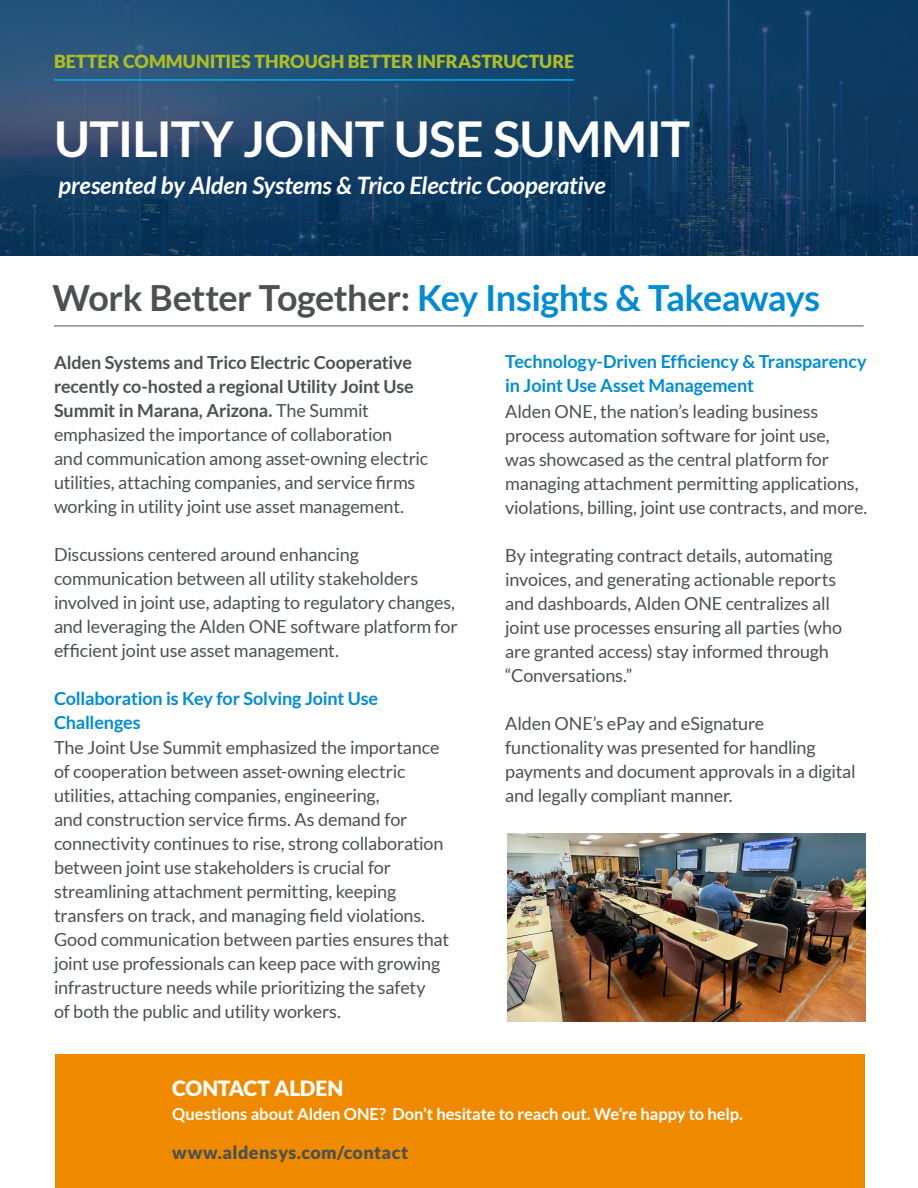
<style>
.page{position:relative;width:918px;height:1188px;background:#fff}
.page>*{position:absolute;margin:0;border:0;box-sizing:border-box;transform-origin:0 0}
.t1{font:700 49.5px "Lato";letter-spacing:-.015em;color:#fff}
.t2{font:700 36px "Lato";letter-spacing:-.015em;color:#008cd3}
.t3{font:italic 700 24px "Lato";letter-spacing:-.01em;color:#fff}
.t4{font:900 21px "Lato";letter-spacing:-.01em;color:#fff}
.t5{font:18px/24px "Lato";letter-spacing:-.01em;color:#4b5151}
.t6{font:700 18px/24px "Lato";letter-spacing:-.01em;color:#008cd3}
.t7{font:900 18px "Lato";color:#aebd22}
.t8{font:900 18px "Lato";letter-spacing:.02em;color:#4b5151}
.t9{font:700 16.5px "Lato";color:#fff}
.s1{color:#4b5151}
.s2{font-weight:700}
</style>
<div class="page">
<img style="left:0;top:0;width:918px;height:256px">
<hr style="left:54px;top:79px;width:520px;height:2px;background:#00aeef">
<div style="left:55px;top:1055px;width:810px;height:133px;background:#ef8a00"></div>
<hr style="left:54px;top:326px;width:810px;height:1px;background:#4b5151">
<img style="left:507px;top:833px;width:358px;height:189px">
<p class="t7" style="left:54px;top:51px;width:522px">BETTER COMMUNITIES THROUGH BETTER INFRASTRUCTURE</p>
<h1 class="t1" style="left:54px;top:110px;width:638px">UTILITY JOINT USE SUMMIT</h1>
<h3 class="t3" style="left:59px;top:172px;width:549px">presented by Alden Systems &amp; Trico Electric Cooperative</h3>
<h2 class="t2" style="left:52px;top:277px;width:769px"><span class="s1">Work Better Together:</span> Key Insights &amp; Takeaways</h2>
<p class="t5" style="left:54px;top:350px;width:376px"><span class="s2">Alden Systems and Trico Electric Cooperative recently co-hosted a regional Utility Joint Use Summit in Marana, Arizona.</span> The Summit emphasized the importance of collaboration<br>and communication among asset-owning electric utilities, attaching companies, and service firms working in utility joint use asset management.</p>
<p class="t5" style="left:54px;top:542px;width:405px">Discussions centered around enhancing communication between all utility stakeholders involved in joint use, adapting to regulatory changes, and leveraging the Alden ONE software platform for efficient joint use asset management.</p>
<p class="t6" style="left:54px;top:686px;width:326px">Collaboration is Key for Solving Joint Use<br>Challenges</p>
<p class="t5" style="left:54px;top:735px;width:397px">The Joint Use Summit emphasized the importance of cooperation between asset-owning electric utilities, attaching companies, engineering,<br>and construction service firms. As demand for connectivity continues to rise, strong collaboration between joint use stakeholders is crucial for streamlining attachment permitting, keeping transfers on track, and managing field violations.<br>Good communication between parties ensures that joint use professionals can keep pace with growing infrastructure needs while prioritizing the safety<br>of both the public and utility workers.</p>
<p class="t6" style="left:505px;top:350px;width:363px">Technology-Driven Efficiency &amp; Transparency in Joint Use Asset Management</p>
<p class="t5" style="left:505px;top:399px;width:364px">Alden ONE, the nation’s leading business process automation software for joint use,<br>was showcased as the central platform for managing attachment permitting applications, violations, billing, joint use contracts, and more.</p>
<p class="t5" style="left:505px;top:543px;width:338px">By integrating contract details, automating invoices, and generating actionable reports and dashboards, Alden ONE centralizes all joint use processes ensuring all parties (who are granted access) stay informed through “Conversations.”</p>
<p class="t5" style="left:505px;top:711px;width:352px">Alden ONE’s ePay and eSignature functionality was presented for handling payments and document approvals in a digital and legally compliant manner.</p>
<p class="t4" style="left:172px;top:1076px;width:173px">CONTACT ALDEN</p>
<p class="t9" style="left:172px;top:1104px;width:572px">Questions about Alden ONE? Don’t hesitate to reach out. We’re happy to help.</p>
<p class="t8" style="left:172px;top:1142px;width:238px">www.aldensys.com/contact</p>
</div>
